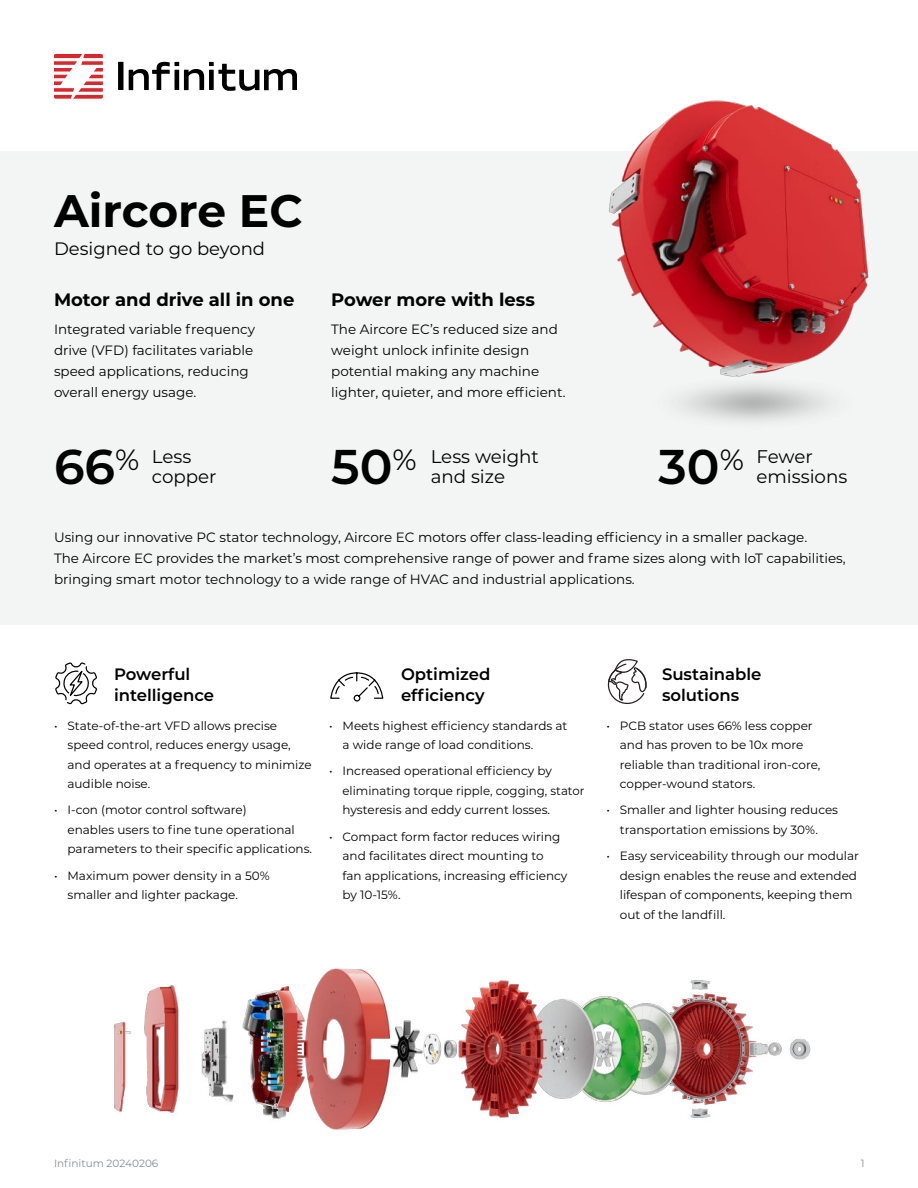
<style>
.page{position:relative;width:918px;height:1188px;background:#fff}
.page>*{position:absolute;margin:0;border:0;box-sizing:border-box;transform-origin:0 0}
.t1{font:600 48.75px "Montserrat";color:#000}
.t2{font:700 45.45px "Montserrat";color:#000}
.t3{font:18.3px/20.2px "Montserrat";color:#000}
.t4{font:700 18px "Montserrat";color:#000}
.t5{font:18px "Montserrat";color:#000}
.t6{font:600 16.5px/21px "Montserrat";color:#000}
.t7{font:13.5px/21px "Montserrat";color:#000}
.t8{font:12px/19.5px "Montserrat";color:#000}
.t9{font:10.5px "Montserrat";color:#858f93}
</style>
<div class="page">
<img style="left:114px;top:968px;width:697px;height:162px">
<div style="left:0;top:151px;width:918px;height:473px;background:#f3f4f4"></div>
<div style="left:118px;top:62px;width:5px;height:28px;background:#000"></div>
<svg style="left:129px;top:62px;width:168px;height:29px"></svg>
<svg style="left:54px;top:54px;width:49px;height:45px"></svg>
<svg style="left:330px;top:672px;width:54px;height:30px"></svg>
<svg style="left:55px;top:662px;width:42px;height:43px"></svg>
<img style="left:608px;top:100px;width:261px;height:261px">
<img style="left:679px;top:361px;width:150px;height:61px">
<svg style="left:607px;top:659px;width:40px;height:45px"></svg>
<h2 class="t2" style="left:54px;top:189px;width:250px">Aircore EC</h2>
<h3 class="t5" style="left:54px;top:240px;width:213px">Designed to go beyond</h3>
<h3 class="t4" style="left:54px;top:291px;width:242px">Motor and drive all in one</h3>
<p class="t7" style="left:54px;top:319px;width:203px">Integrated variable frequency drive (VFD) facilitates variable speed applications, reducing overall energy usage.</p>
<h3 class="t4" style="left:331px;top:291px;width:205px">Power more with less</h3>
<p class="t7" style="left:331px;top:319px;width:236px">The Aircore EC’s reduced size and weight unlock infinite design potential making any machine lighter, quieter, and more efficient.</p>
<h1 class="t1" style="left:54px;top:446px;width:87px">66<sup>%</sup></h1>
<h1 class="t1" style="left:331px;top:446px;width:87px">50<sup>%</sup></h1>
<h3 class="t3" style="left:152px;top:447px;width:41px">Less</h3>
<h1 class="t1" style="left:659px;top:446px;width:87px">30<sup>%</sup></h1>
<h3 class="t3" style="left:431px;top:447px;width:110px">Less weight and size</h3>
<h3 class="t3" style="left:757px;top:447px;width:92px">Fewer emissions</h3>
<h3 class="t3" style="left:152px;top:467px;width:66px">copper</h3>
<p class="t7" style="left:54px;top:527px;width:793px">Using our innovative PC stator technology, Aircore EC motors offer class-leading efficiency in a smaller package.<br>The Aircore EC provides the market’s most comprehensive range of power and frame sizes along with loT capabilities, bringing smart motor technology to a wide range of HVAC and industrial applications.</p>
<h3 class="t6" style="left:114px;top:664px;width:102px">Powerful intelligence</h3>
<h3 class="t6" style="left:401px;top:664px;width:91px">Optimized efficiency</h3>
<h3 class="t6" style="left:662px;top:664px;width:101px">Sustainable solutions</h3>
<p class="t8" style="left:343px;top:716px;width:226px;text-indent:-14px">• Meets highest efficiency standards at a wide range of load conditions.</p>
<p class="t8" style="left:343px;top:762px;width:244px;text-indent:-13px">• Increased operational efficiency by eliminating torque ripple, cogging, stator hysteresis and eddy current losses.</p>
<p class="t8" style="left:343px;top:827px;width:226px;text-indent:-14px">• Compact form factor reduces wiring and facilitates direct mounting to<br>fan applications, increasing efficiency by 10-15%.</p>
<p class="t8" style="left:68px;top:716px;width:246px;text-indent:-14px">• State-of-the-art VFD allows precise speed control, reduces energy usage, and operates at a frequency to minimize audible noise.</p>
<p class="t8" style="left:68px;top:801px;width:246px;text-indent:-14px">• I-con (motor control software)<br>enables users to fine tune operational parameters to their specific applications.</p>
<p class="t8" style="left:68px;top:866px;width:204px;text-indent:-14px">• Maximum power density in a 50% smaller and lighter package.</p>
<p class="t8" style="left:620px;top:716px;width:202px;text-indent:-14px">• PCB stator uses 66% less copper and has proven to be 10x more reliable than traditional iron-core, copper-wound stators.</p>
<p class="t8" style="left:606px;top:801px;width:233px;text-align:center">• Smaller and lighter housing reduces transportation emissions by 30%.</p>
<p class="t8" style="left:620px;top:847px;width:241px;text-indent:-14px">• Easy serviceability through our modular design enables the reuse and extended lifespan of components, keeping them out of the landfill.</p>
<p class="t9" style="left:54px;top:1157px;width:106px">Infinitum 20240206</p>
<p class="t9" style="left:861px;top:1158px;width:5px">1</p>
</div>
